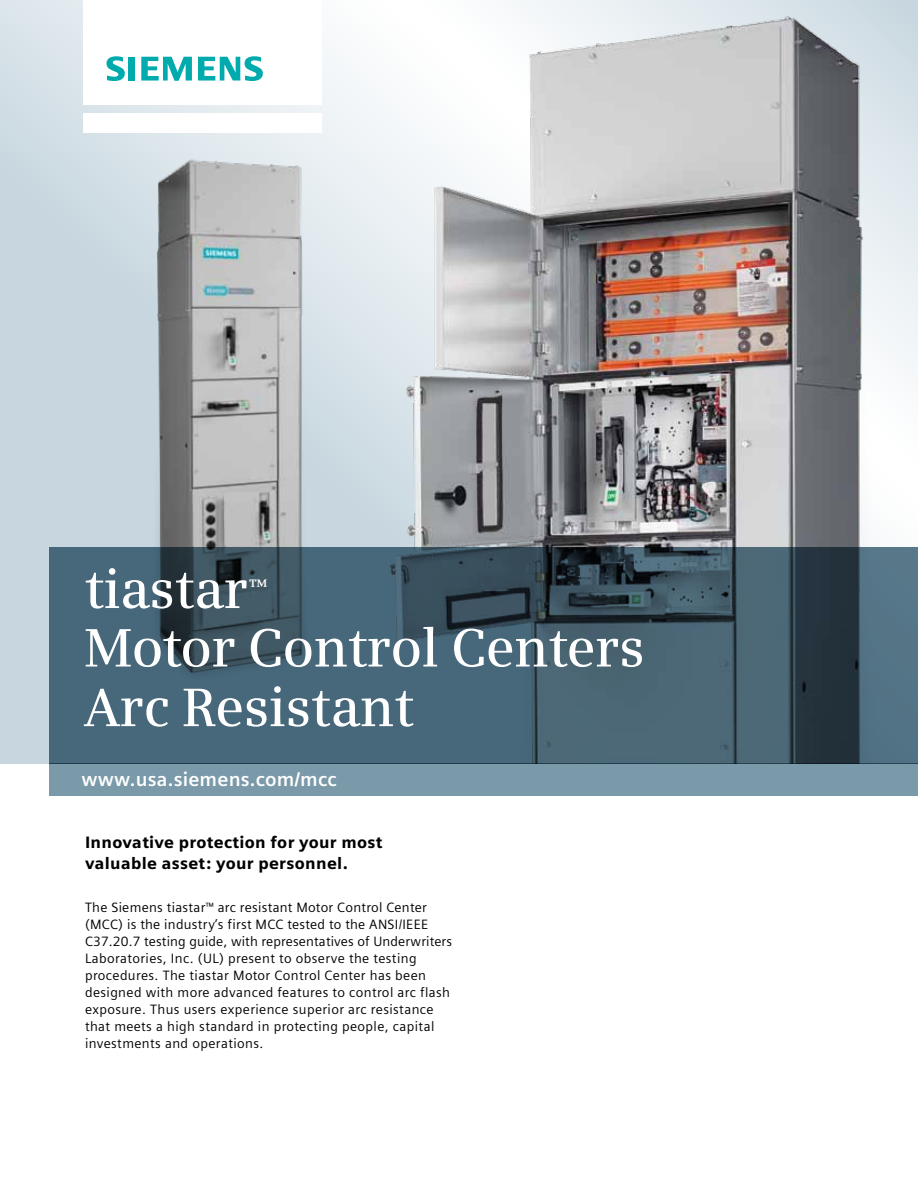
<style>
.page{position:relative;width:918px;height:1188px;background:#fff}
.page>*{position:absolute;margin:0;border:0;box-sizing:border-box;transform-origin:0 0}
.t1{font:600 54px/59.6px "Siemens Serif";letter-spacing:-.01em;color:#fff}
.t2{font:700 19.5px "Siemens Sans";letter-spacing:.01em;color:#fff}
.t3{font:600 19.5px "Siemens Serif";color:#fff}
.t4{font:900 16.5px/21px "Siemens Sans";letter-spacing:.02em;color:#000}
.t5{font:13.5px/17px "Siemens Sans";letter-spacing:.03em;color:#000}
.s1{font-size:10.5px}
</style>
<div class="page">
<svg style="left:0;top:0;width:312px;height:763px;background:#cddbe2"></svg>
<img style="left:312px;top:0;width:606px;height:547px">
<img style="left:103px;top:148px;width:258px;height:399px">
<div style="left:83px;top:114px;width:238px;height:19px;background:#fff"></div>
<div style="left:83px;top:0;width:238px;height:104px;background:#fff"></div>
<svg style="left:107px;top:56px;width:18px;height:25px"></svg>
<div style="left:129px;top:57px;width:6px;height:24px;background:#00aaad"></div>
<svg style="left:141px;top:57px;width:51px;height:24px"></svg>
<svg style="left:198px;top:56px;width:65px;height:25px"></svg>
<div style="left:49px;top:763px;width:869px;height:33px;background:#7b9aa9"></div>
<svg style="left:49px;top:547px;width:869px;height:216px;background:#415c6b"></svg>
<h1 class="t1" style="left:84px;top:560px;width:165px">tiastar</h1>
<h2 class="t3" style="left:249px;top:575px;width:19px">™</h2>
<h1 class="t1" style="left:84px;top:619px;width:562px">Motor Control Centers<br>Arc Resistant</h1>
<h2 class="t2" style="left:82px;top:768px;width:257px">www.usa.siemens.com/mcc</h2>
<p class="t4" style="left:85px;top:832px;width:299px">Innovative protection for your most valuable asset: your personnel.</p>
<p class="t5" style="left:85px;top:898px;width:369px">The Siemens tiastar<span class="s1">™</span> arc resistant Motor Control Center (MCC) is the industry’s first MCC tested to the ANSI/IEEE C37.20.7 testing guide, with representatives of Underwriters Laboratories, Inc. (UL) present to observe the testing procedures. The tiastar Motor Control Center has been designed with more advanced features to control arc flash exposure. Thus users experience superior arc resistance that meets a high standard in protecting people, capital investments and operations.</p>
</div>
